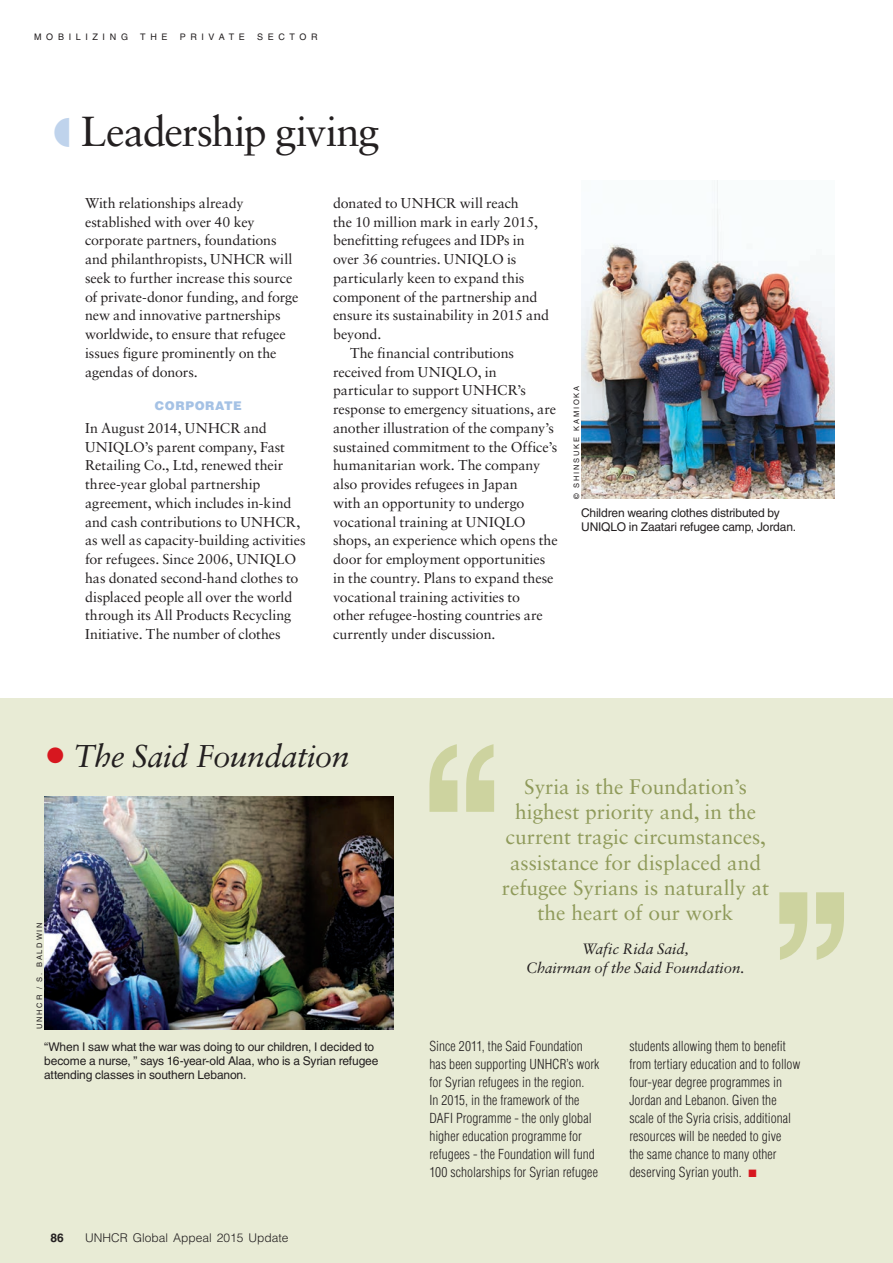
<style>
.page{position:relative;width:893px;height:1263px;background:#fff}
.page>*{position:absolute;margin:0;border:0;box-sizing:border-box;transform-origin:0 0}
.t1{font:42px "Sabon LT Std";letter-spacing:-.035em;color:#231f20}
.t2{font:italic 31.5px "Sabon LT Std";letter-spacing:-.02em;color:#231f20}
.t3{font:21px/25.2px "Sabon LT Std";color:#8f9a5a;text-align:center}
.t4{font:italic 15px/18.8px "Sabon LT Std";color:#231f20;text-align:center}
.t5{font:14.25px/18.8px "Sabon LT Std";letter-spacing:-.005em;color:#231f20}
.t6{font:300 condensed 13.5px/18px "Helvetica";letter-spacing:.005em;color:#231f20}
.t7{font:12px/14.4px "Helvetica CE";letter-spacing:-.01em;color:#231f20}
.t8{font:300 12px "Helvetica";color:#231f20}
.t9{font:900 12px "Helvetica";letter-spacing:.05em;color:#a5c2e5}
.t10{font:700 12px "Helvetica CE";color:#231f20}
.t11{font:9px "Helvetica CE";letter-spacing:.515em;color:#231f20}
.t12{font:7.5px "Helvetica CE";letter-spacing:.245em;color:#231f20}
.s1{font-style:normal;font-size:45px;color:#d7171f}
.s2{color:#d7171f}
</style>
<div class="page">
<div style="left:0;top:699px;width:893px;height:564px;background:#e8ebd5"></div>
<img style="left:581px;top:180px;width:254px;height:318px">
<img style="left:44px;top:796px;width:349px;height:233px">
<svg style="left:429px;top:744px;width:65px;height:68px"></svg>
<svg style="left:779px;top:892px;width:65px;height:68px"></svg>
<p class="t11" style="left:34px;top:32px;width:95px">MOBILIZING</p>
<p class="t11" style="left:140px;top:32px;width:29px">THE</p>
<p class="t11" style="left:180px;top:32px;width:67px">PRIVATE</p>
<p class="t11" style="left:257px;top:32px;width:62px">SECTOR</p>
<h1 class="t1" style="left:81px;top:106px;width:300px">Leadership giving</h1>
<p class="t5" style="left:85px;top:193px;width:215px">With relationships already established with over 40 key corporate partners, foundations and philanthropists, UNHCR will seek to further increase this source of private-donor funding, and forge new and innovative partnerships worldwide, to ensure that refugee issues figure prominently on the agendas of donors.</p>
<p class="t9" style="left:155px;top:398px;width:89px">CORPORATE</p>
<p class="t5" style="left:85px;top:418px;width:222px">In August 2014, UNHCR and UNIQLO’s parent company, Fast Retailing Co., Ltd, renewed their three-year global partnership agreement, which includes in-kind and cash contributions to UNHCR, as well as capacity-building activities for refugees. Since 2006, UNIQLO has donated second-hand clothes to displaced people all over the world through its All Products Recycling Initiative. The number of clothes</p>
<p class="t5" style="left:333px;top:193px;width:187px">donated to UNHCR will reach</p>
<p class="t5" style="left:333px;top:212px;width:206px">the 10 million mark in early 2015,</p>
<p class="t5" style="left:333px;top:231px;width:193px">benefitting refugees and IDPs in</p>
<p class="t5" style="left:333px;top:250px;width:185px">over 36 countries. UNIQLO is</p>
<p class="t5" style="left:333px;top:268px;width:193px">particularly keen to expand this</p>
<p class="t5" style="left:333px;top:287px;width:206px">component of the partnership and</p>
<p class="t5" style="left:333px;top:306px;width:217px">ensure its sustainability in 2015 and</p>
<p class="t5" style="left:333px;top:325px;width:50px">beyond.</p>
<p class="t5" style="left:350px;top:343px;width:166px">The financial contributions</p>
<p class="t5" style="left:333px;top:362px;width:165px">received from UNIQLO, in</p>
<p class="t5" style="left:333px;top:381px;width:194px">particular to support UNHCR’s</p>
<p class="t5" style="left:333px;top:400px;width:224px">response to emergency situations, are</p>
<p class="t5" style="left:333px;top:418px;width:222px">another illustration of the company’s</p>
<p class="t5" style="left:333px;top:437px;width:226px">sustained commitment to the Office’s</p>
<p class="t5" style="left:333px;top:456px;width:209px">humanitarian work. The company</p>
<p class="t5" style="left:333px;top:475px;width:186px">also provides refugees in Japan</p>
<p class="t5" style="left:333px;top:493px;width:193px">with an opportunity to undergo</p>
<p class="t5" style="left:333px;top:512px;width:194px">vocational training at UNIQLO</p>
<p class="t5" style="left:333px;top:531px;width:226px">shops, an experience which opens the</p>
<p class="t5" style="left:333px;top:550px;width:214px">door for employment opportunities</p>
<p class="t5" style="left:333px;top:568px;width:222px">in the country. Plans to expand these</p>
<p class="t5" style="left:333px;top:587px;width:188px">vocational training activities to</p>
<p class="t5" style="left:333px;top:606px;width:211px">other refugee-hosting countries are</p>
<p class="t5" style="left:333px;top:625px;width:164px">currently under discussion.</p>
<p class="t12" style="left:572px;top:499px;width:115px;rotate:-90deg">© SHINSUKE KAMIOKA</p>
<p class="t7" style="left:581px;top:505px;width:216px">Children wearing clothes distributed by<br>UNIQLO in Zaatari refugee camp, Jordan.</p>
<h2 class="t2" style="left:44px;top:738px;width:306px"><span class="s1">•</span> The Said Foundation</h2>
<p class="t12" style="left:35px;top:1029px;width:109px;rotate:-90deg">UNHCR / S. BALDWIN</p>
<p class="t7" style="left:44px;top:1039px;width:336px">“When I saw what the war was doing to our children, I decided to become a nurse, ” says 16-year-old Alaa, who is a Syrian refugee attending classes in southern Lebanon.</p>
<p class="t10" style="left:50px;top:1230px;width:15px">86</p>
<p class="t8" style="left:85px;top:1230px;width:205px">UNHCR Global Appeal 2015 Update</p>
<h3 class="t3" style="left:502px;top:774px;width:269px">Syria is the Foundation’s highest priority and, in the current tragic circumstances, assistance for displaced and refugee Syrians is naturally at the heart of our work</h3>
<p class="t4" style="left:526px;top:940px;width:220px">Wafic Rida Said,<br>Chairman of the Said Foundation.</p>
<p class="t6" style="left:429px;top:1037px;width:172px">Since 2011, the Said Foundation has been supporting UNHCR’s work for Syrian refugees in the region.<br>In 2015, in the framework of the DAFI Programme - the only global higher education programme for refugees - the Foundation will fund 100 scholarships for Syrian refugee</p>
<p class="t6" style="left:629px;top:1037px;width:172px">students allowing them to benefit from tertiary education and to follow four-year degree programmes in<br>Jordan and Lebanon. Given the scale of the Syria crisis, additional resources will be needed to give<br>the same chance to many other deserving Syrian youth. <span class="s2">■</span></p>
</div>
